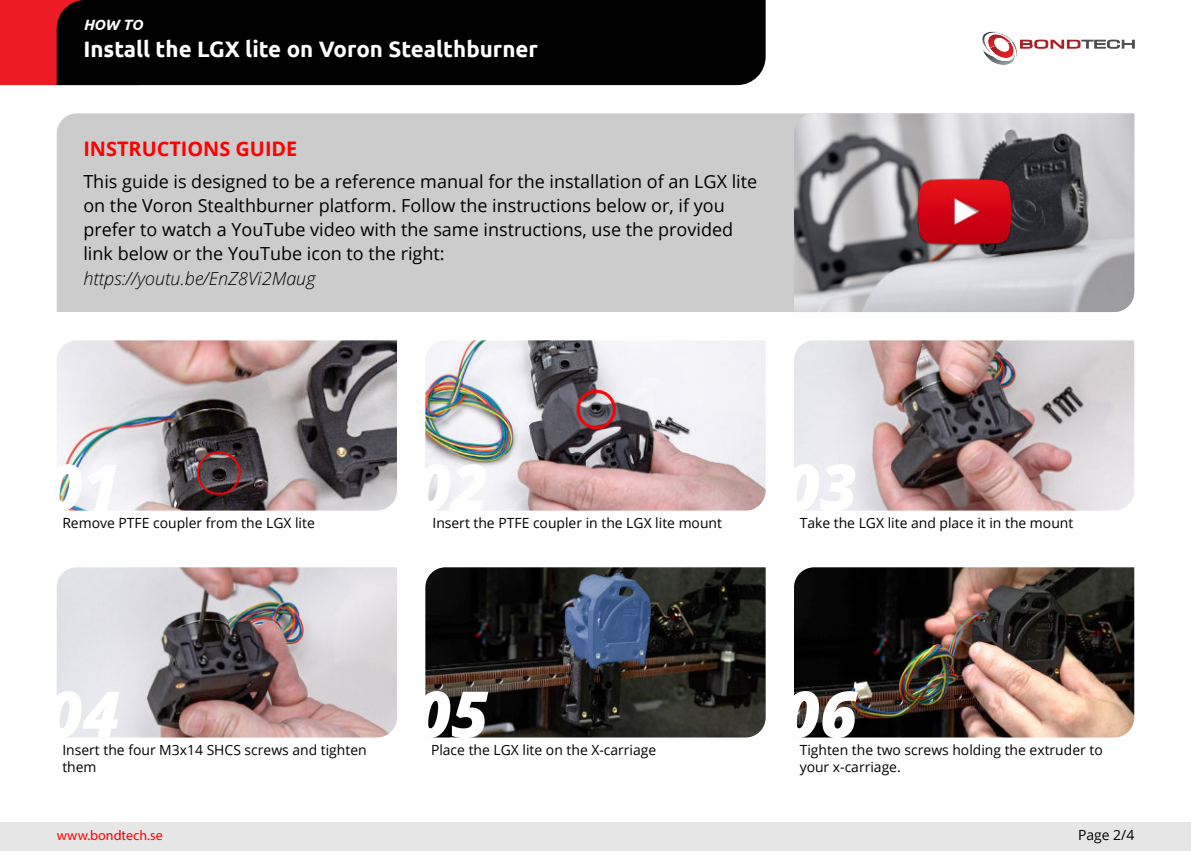
<style>
.page{position:relative;width:1191px;height:851px;background:#fff}
.page>*{position:absolute;margin:0;border:0;box-sizing:border-box;transform-origin:0 0}
.t1{font:italic 800 64px "Open Sans";color:#fff}
.t2{font:700 22.4px "Ubuntu";color:#fff}
.t3{font:700 20px "Open Sans";color:#f00}
.t4{font:18px/24px "Open Sans";color:#000}
.t5{font:italic 300 18px "Open Sans";color:#000}
.t6{font:italic 700 14.8px "Ubuntu";color:#fff}
.t7{font:14px/16.8px "Open Sans";color:#000}
.t8{font:14px "Myriad Pro";color:#f00}
</style>
<div class="page">
<img style="left:57px;top:340px;width:340px;height:170px">
<img style="left:425px;top:340px;width:340px;height:170px">
<img style="left:794px;top:340px;width:340px;height:170px">
<img style="left:57px;top:567px;width:340px;height:170px">
<img style="left:425px;top:567px;width:340px;height:170px">
<img style="left:794px;top:567px;width:340px;height:170px">
<div style="left:57px;top:113px;width:737px;height:199px;background:#ccc"></div>
<img style="left:794px;top:113px;width:340px;height:199px">
<img style="left:917px;top:166px;width:94px;height:94px">
<div style="left:0;top:0;width:57px;height:85px;background:#ed1c24"></div>
<div style="left:57px;top:0;width:708px;height:85px;background:#000"></div>
<div style="left:0;top:822px;width:1191px;height:28px;background:#e6e6e6"></div>
<svg style="left:982px;top:32px;width:152px;height:33px"></svg>
<p class="t6" style="left:83px;top:16px;width:61px">HOW TO</p>
<h2 class="t2" style="left:83px;top:36px;width:456px">Install the LGX lite on Voron Stealthburner</h2>
<h3 class="t3" style="left:83px;top:137px;width:215px">INSTRUCTIONS GUIDE</h3>
<p class="t4" style="left:83px;top:169px;width:675px">This guide is designed to be a reference manual for the installation of an LGX lite on the Voron Stealthburner platform. Follow the instructions below or, if you prefer to watch a YouTube video with the same instructions, use the provided link below or the YouTube icon to the right:</p>
<p class="t5" style="left:83px;top:271px;width:234px">https://youtu.be/EnZ8Vi2Maug</p>
<h1 class="t1" style="left:45px;top:451px;width:76px">01</h1>
<p class="t7" style="left:62px;top:514px;width:254px">Remove PTFE coupler from the LGX lite</p>
<h1 class="t1" style="left:414px;top:451px;width:76px">02</h1>
<p class="t7" style="left:432px;top:514px;width:291px">Insert the PTFE coupler in the LGX lite mount</p>
<h1 class="t1" style="left:782px;top:451px;width:76px">03</h1>
<p class="t7" style="left:799px;top:514px;width:275px">Take the LGX lite and place it in the mount</p>
<h1 class="t1" style="left:45px;top:678px;width:76px">04</h1>
<p class="t7" style="left:62px;top:741px;width:306px">Insert the four M3x14 SHCS screws and tighten them</p>
<p class="t8" style="left:57px;top:830px;width:107px">www.bondtech.se</p>
<h1 class="t1" style="left:414px;top:677px;width:76px">05</h1>
<p class="t7" style="left:431px;top:741px;width:227px">Place the LGX lite on the X-carriage</p>
<h1 class="t1" style="left:782px;top:677px;width:76px">06</h1>
<p class="t7" style="left:799px;top:741px;width:305px">Tighten the two screws holding the extruder to your x-carriage.</p>
<p class="t7" style="left:1078px;top:826px;width:58px">Page 2/4</p>
</div>
